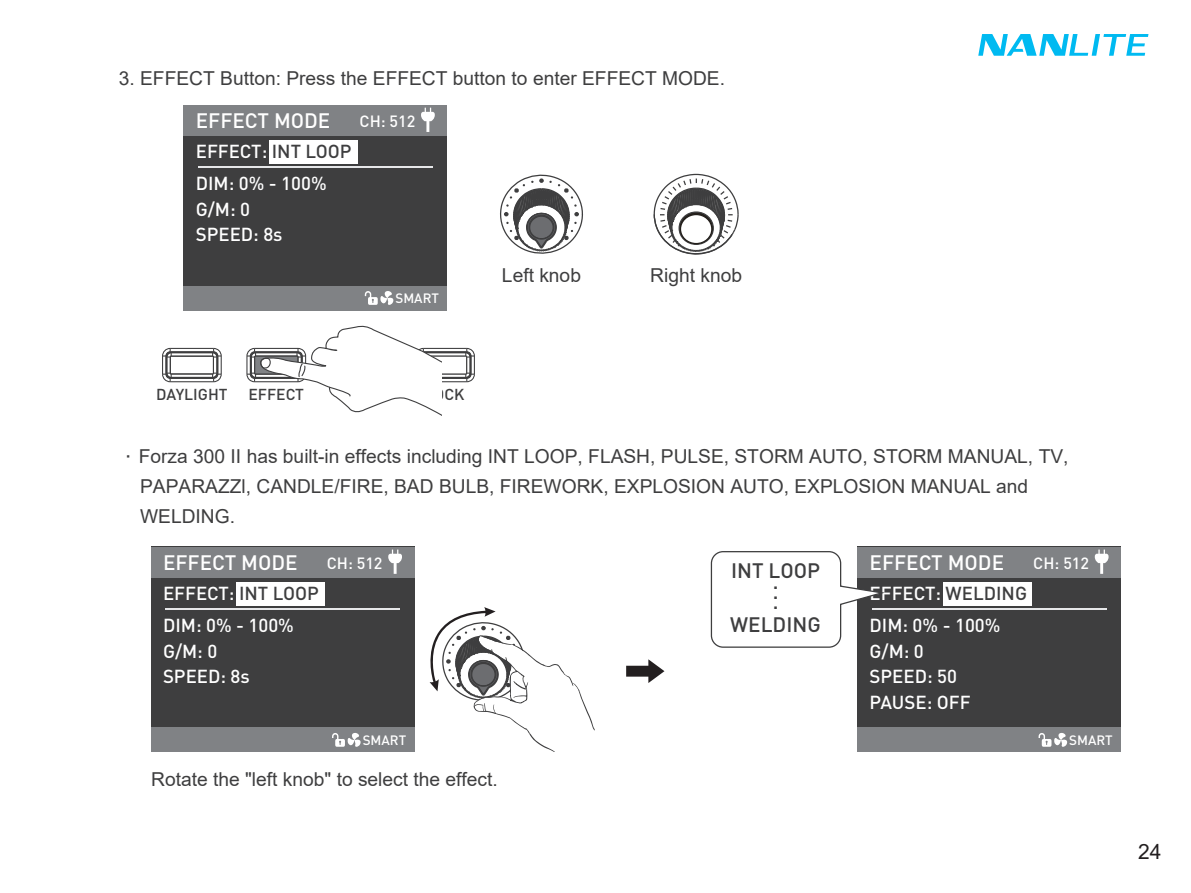
<style>
.page{position:relative;width:1191px;height:893px;background:#fff}
.page>*{position:absolute;margin:0;border:0;box-sizing:border-box;transform-origin:0 0}
.t1{font:21px "Arial";color:#231f20}
.t2{font:500 20.7px "DIN Pro";color:#fff}
.t3{font:500 20.7px/22.8px "DIN Pro";color:#3e3e3f;text-align:center}
.t4{font:19.2px/30px "Arial";color:#3e3e3f}
.t5{font:500 18.6px/25.5px "DIN Pro";color:#fff}
.t6{font:500 16.2px "DIN Pro";color:#fff}
.t7{font:500 15.6px "DIN Pro";color:#3e3e3f}
.t8{font:500 13.5px "DIN Pro";color:#fff}
.s1{color:#3e3e3f}
.s2{font-family:"FZLTHJW GB1 0";font-size:18.9px}
</style>
<div class="page">
<svg style="left:978px;top:34px;width:170px;height:22px"></svg>
<div style="left:183px;top:105px;width:264px;height:205px;background:#3e3e3f"></div>
<hr style="left:198px;top:167px;width:234px;height:1px;background:#e6e7e9">
<div style="left:269px;top:140px;width:89px;height:24px;background:#fff"></div>
<div style="left:183px;top:105px;width:264px;height:30px;background:#808285"></div>
<svg style="left:421px;top:108px;width:14px;height:24px"></svg>
<div style="left:183px;top:286px;width:264px;height:24px;background:#808285"></div>
<svg style="left:365px;top:291px;width:28px;height:14px"></svg>
<div style="left:151px;top:547px;width:263px;height:205px;background:#3e3e3f"></div>
<hr style="left:165px;top:608px;width:235px;height:2px;background:#e6e7e9">
<div style="left:237px;top:582px;width:88px;height:24px;background:#fff"></div>
<div style="left:151px;top:547px;width:263px;height:30px;background:#808285"></div>
<svg style="left:388px;top:550px;width:14px;height:24px"></svg>
<div style="left:151px;top:728px;width:263px;height:24px;background:#808285"></div>
<svg style="left:332px;top:733px;width:28px;height:14px"></svg>
<div style="left:857px;top:547px;width:263px;height:205px;background:#3e3e3f"></div>
<hr style="left:872px;top:608px;width:234px;height:2px;background:#e6e7e9">
<div style="left:943px;top:582px;width:88px;height:24px;background:#fff"></div>
<div style="left:857px;top:547px;width:263px;height:30px;background:#808285"></div>
<svg style="left:1094px;top:550px;width:14px;height:24px"></svg>
<div style="left:857px;top:728px;width:263px;height:24px;background:#808285"></div>
<svg style="left:1038px;top:733px;width:29px;height:14px"></svg>
<svg style="left:162px;top:347px;width:60px;height:36px"></svg>
<svg style="left:246px;top:326px;width:229px;height:90px"></svg>
<svg style="left:626px;top:659px;width:38px;height:24px"></svg>
<svg style="left:710px;top:551px;width:173px;height:97px"></svg>
<svg style="left:429px;top:607px;width:165px;height:144px"></svg>
<svg style="left:653px;top:173px;width:86px;height:82px"></svg>
<svg style="left:679px;top:212px;width:34px;height:32px"></svg>
<div style="left:678px;top:211px;width:36px;height:34px;border:1px solid #3e3e3f;border-radius:50%"></div>
<div style="left:680px;top:215px;width:32px;height:29px;background:#fff;border-radius:50%"></div>
<div style="left:680px;top:214px;width:32px;height:30px;border:1px solid #231f1b;border-radius:50%"></div>
<svg style="left:500px;top:174px;width:83px;height:80px"></svg>
<p class="t4" style="left:119px;top:63px;width:608px">3. EFFECT Button: Press the EFFECT button to enter EFFECT MODE.</p>
<p class="t2" style="left:196px;top:107px;width:136px">EFFECT MODE</p>
<p class="t6" style="left:359px;top:110px;width:57px">CH: 512</p>
<p class="t5" style="left:196px;top:137px;width:157px">EFFECT: <span class="s1">INT LOOP</span></p>
<p class="t5" style="left:196px;top:170px;width:132px">DIM: 0% - 100%<br>G/M: 0<br>SPEED: 8s</p>
<p class="t8" style="left:395px;top:289px;width:45px">SMART</p>
<p class="t4" style="left:502px;top:261px;width:80px">Left knob</p>
<p class="t4" style="left:650px;top:261px;width:93px">Right knob</p>
<p class="t7" style="left:156px;top:384px;width:73px">DAYLIGHT</p>
<p class="t7" style="left:248px;top:384px;width:57px">EFFECT</p>
<p class="t7" style="left:425px;top:384px;width:40px">LOCK</p>
<p class="t4" style="left:140px;top:441px;width:930px;text-indent:-21px"><span class="s2">·</span>Forza 300 II has built-in effects including INT LOOP, FLASH, PULSE, STORM AUTO, STORM MANUAL, TV,<br>PAPARAZZl, CANDLE/FIRE, BAD BULB, FIREWORK, EXPLOSION AUTO, EXPLOSION MANUAL and<br>WELDING.</p>
<p class="t2" style="left:163px;top:548px;width:136px">EFFECT MODE</p>
<p class="t6" style="left:327px;top:552px;width:57px">CH: 512</p>
<p class="t5" style="left:163px;top:579px;width:157px">EFFECT: <span class="s1">INT LOOP</span></p>
<p class="t5" style="left:163px;top:612px;width:132px">DIM: 0% - 100%<br>G/M: 0<br>SPEED: 8s</p>
<p class="t3" style="left:731px;top:559px;width:91px">INT LOOP</p>
<p class="t3" style="left:772px;top:569px;width:7px">.</p>
<p class="t3" style="left:772px;top:579px;width:7px">.</p>
<p class="t3" style="left:730px;top:590px;width:92px">.<br>WELDING</p>
<p class="t2" style="left:869px;top:548px;width:136px">EFFECT MODE</p>
<p class="t6" style="left:1033px;top:552px;width:57px">CH: 512</p>
<p class="t5" style="left:869px;top:579px;width:159px">EFFECT: <span class="s1">WELDING</span></p>
<p class="t5" style="left:869px;top:612px;width:132px">DIM: 0% - 100%<br>G/M: 0<br>SPEED: 50<br>PAUSE: OFF</p>
<p class="t8" style="left:363px;top:730px;width:45px">SMART</p>
<p class="t8" style="left:1069px;top:730px;width:45px">SMART</p>
<p class="t4" style="left:151px;top:764px;width:348px">Rotate the "left knob" to select the effect.</p>
<p class="t1" style="left:1138px;top:837px;width:25px">24</p>
</div>
